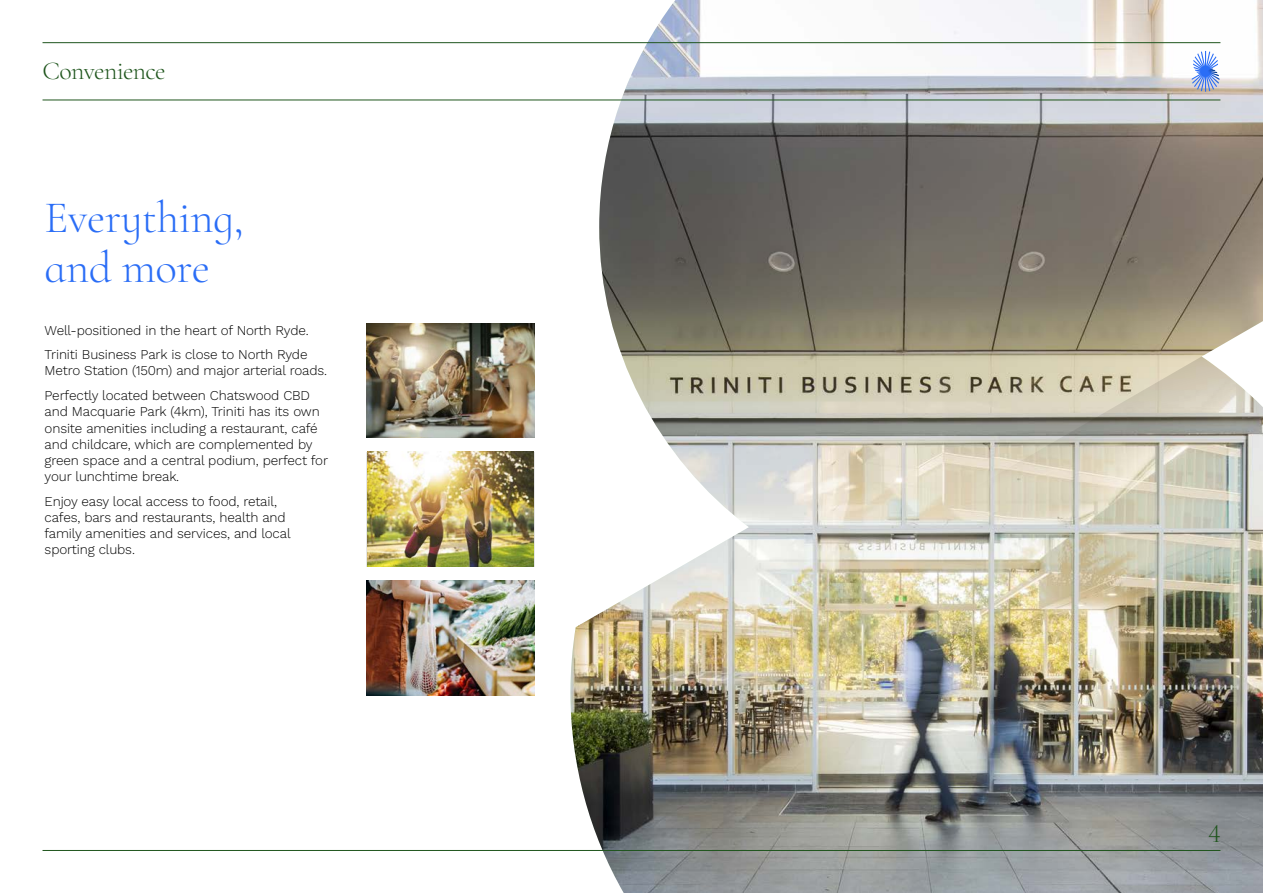
<style>
.page{position:relative;width:1263px;height:893px;background:#fff}
.page>*{position:absolute;margin:0;border:0;box-sizing:border-box;transform-origin:0 0}
.t1{font:300 45px/49.5px "Cormorant Infant";letter-spacing:-.01em;color:#2a6df6}
.t2{font:300 27px "Cormorant Infant";color:#1f551d}
.t3{font:300 25.8px "Cormorant Infant";letter-spacing:-.025em;color:#1f551d}
.t4{font:300 13.5px/16.2px "Work Sans";letter-spacing:-.01em;color:#000}
</style>
<div class="page">
<img style="left:570px;top:0;width:693px;height:893px">
<svg style="left:975px;top:356px;width:288px;height:240px;background:#cbc8b6"></svg>
<hr style="left:43px;top:42px;width:1177px;height:1px;background:#1f551d">
<hr style="left:43px;top:100px;width:1177px;height:1px;background:#1f551d">
<hr style="left:43px;top:850px;width:1177px;height:1px;background:#1f551d">
<svg style="left:1192px;top:51px;width:27px;height:41px"></svg>
<img style="left:366px;top:323px;width:169px;height:115px">
<img style="left:366px;top:580px;width:169px;height:115px">
<img style="left:367px;top:452px;width:167px;height:115px">
<h3 class="t3" style="left:43px;top:56px;width:125px">Convenience</h3>
<h1 class="t1" style="left:45px;top:193px;width:201px">Everything, and more</h1>
<p class="t4" style="left:45px;top:317px;width:266px;line-height:24.8px">Well-positioned in the heart of North Ryde.<br>Triniti Business Park is close to North Ryde</p>
<p class="t4" style="left:45px;top:358px;width:284px;line-height:24.8px">Metro Station (150m) and major arterial roads.<br>Perfectly located between Chatswood CBD</p>
<p class="t4" style="left:45px;top:403px;width:285px">and Macquarie Park (4km), Triniti has its own onsite amenities including a restaurant, café and childcare, which are complemented by green space and a central podium, perfect for your lunchtime break.</p>
<p class="t4" style="left:45px;top:493px;width:248px">Enjoy easy local access to food, retail, cafes, bars and restaurants, health and family amenities and services, and local sporting clubs.</p>
<h2 class="t2" style="left:1208px;top:817px;width:14px">4</h2>
</div>
